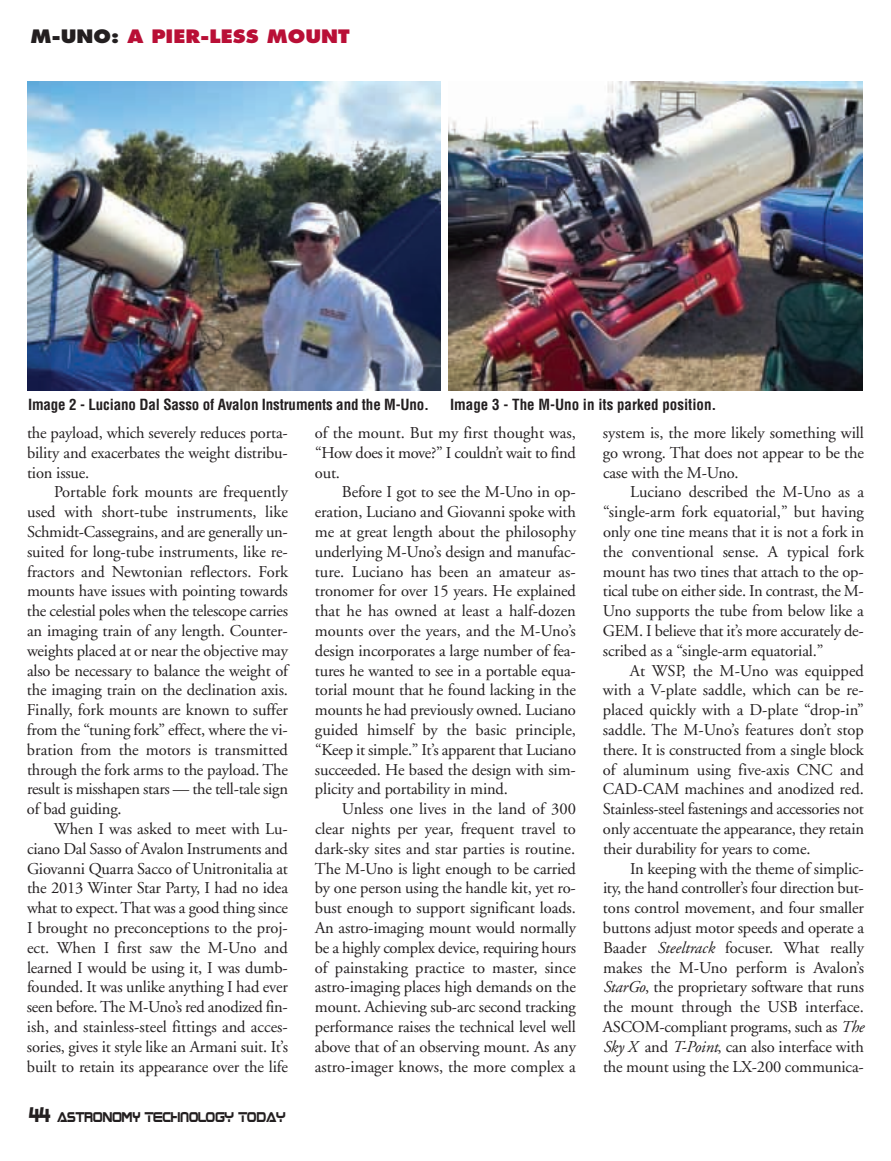
<style>
.page{position:relative;width:891px;height:1161px;background:#fff}
.page>*{position:absolute;margin:0;border:0;box-sizing:border-box;transform-origin:0 0}
.t1{font:800 18px "Futura";color:#b90f36;scale:1.08 1}
.t2{font:16.5px/19.8px "Adobe Garamond";letter-spacing:-.01em;color:#231f20;text-align:justify}
.t3{font:700 condensed 15px "Helvetica";letter-spacing:-.01em;color:#231f20}
.t4{font:11.4px "Boom Box";color:#231f20;scale:.9 1}
.s1{color:#231f20}
.s2{font-size:17.1px}
.s3{font-style:italic}
</style>
<div class="page">
<img style="left:27px;top:81px;width:414px;height:310px">
<img style="left:448px;top:81px;width:414px;height:310px">
<p class="t1" style="left:30px;top:28px;width:297px"><span class="s1">M-UNO:</span> A PIER-LESS MOUNT</p>
<p class="t3" style="left:28px;top:396px;width:403px">Image 2 - Luciano Dal Sasso of Avalon Instruments and the M-Uno.</p>
<p class="t3" style="left:450px;top:396px;width:268px">Image 3 - The M-Uno in its parked position.</p>
<p class="t2" style="left:27px;top:424px;width:262px">the payload, which severely reduces porta&shy;bility and exacerbates the weight distribu&shy;tion issue.</p>
<p class="t2" style="left:27px;top:484px;width:263px;text-indent:27px">Portable fork mounts are frequently used with short-tube instruments, like Schmidt-Cassegrains, and are generally un&shy;suited for long-tube instruments, like re&shy;fractors and Newtonian reflectors. Fork mounts have issues with pointing towards the celestial poles when the telescope carries an imaging train of any length. Counter&shy;weights placed at or near the objective may also be necessary to balance the weight of the imaging train on the declination axis.<br>Finally, fork mounts are known to suffer from the “tuning fork” effect, where the vi&shy;bration from the motors is transmitted through the fork arms to the payload. The result is misshapen stars — the tell-tale sign of bad guiding.</p>
<p class="t2" style="left:27px;top:820px;width:263px;text-indent:27px">When I was asked to meet with Lu&shy;ciano Dal Sasso of Avalon Instruments and Giovanni Quarra Sacco of Unitronitalia at the 2013 Winter Star Party, I had no idea what to expect. That was a good thing since I brought no preconceptions to the proj&shy;ect. When I first saw the M-Uno and learned I would be using it, I was dumb&shy;founded. It was unlike anything I had ever seen before. The M-Uno’s red anodized fin&shy;ish, and stainless-steel fittings and acces&shy;sories, gives it style like an Armani suit. It’s built to retain its appearance over the life</p>
<p class="t4" style="left:28px;top:1112px;width:287px"><span class="s2">44</span> ASTRONOMY TECHNOLOGY TODAY</p>
<p class="t2" style="left:315px;top:424px;width:263px">of the mount. But my first thought was, “How does it move?” I couldn’t wait to find out.</p>
<p class="t2" style="left:315px;top:484px;width:263px;text-indent:27px">Before I got to see the M-Uno in op&shy;eration, Luciano and Giovanni spoke with me at great length about the philosophy underlying M-Uno’s design and manufac&shy;ture. Luciano has been an amateur as&shy;tronomer for over 15 years. He explained that he has owned at least a half-dozen mounts over the years, and the M-Uno’s design incorporates a large number of fea&shy;tures he wanted to see in a portable equa&shy;torial mount that he found lacking in the mounts he had previously owned. Luciano guided himself by the basic principle, “Keep it simple.” It’s apparent that Luciano succeeded. He based the design with sim&shy;plicity and portability in mind.</p>
<p class="t2" style="left:315px;top:801px;width:263px;text-indent:27px">Unless one lives in the land of 300 clear nights per year, frequent travel to dark-sky sites and star parties is routine.<br>The M-Uno is light enough to be carried by one person using the handle kit, yet ro&shy;bust enough to support significant loads.<br>An astro-imaging mount would normally be a highly complex device, requiring hours of painstaking practice to master, since astro-imaging places high demands on the mount. Achieving sub-arc second tracking performance raises the technical level well above that of an observing mount. As any astro-imager knows, the more complex a</p>
<p class="t2" style="left:603px;top:424px;width:263px">system is, the more likely something will go wrong. That does not appear to be the case with the M-Uno.</p>
<p class="t2" style="left:603px;top:484px;width:263px;text-indent:27px">Luciano described the M-Uno as a “single-arm fork equatorial,” but having only one tine means that it is not a fork in the conventional sense. A typical fork mount has two tines that attach to the op&shy;tical tube on either side. In contrast, the M-Uno supports the tube from below like a GEM. I believe that it’s more accurately de&shy;scribed as a “single-arm equatorial.”</p>
<p class="t2" style="left:603px;top:662px;width:263px;text-indent:27px">At WSP, the M-Uno was equipped with a V-plate saddle, which can be re&shy;placed quickly with a D-plate “drop-in” saddle. The M-Uno’s features don’t stop there. It is constructed from a single block of aluminum using five-axis CNC and CAD-CAM machines and anodized red.<br>Stainless-steel fastenings and accessories not only accentuate the appearance, they retain their durability for years to come.</p>
<p class="t2" style="left:603px;top:860px;width:263px;text-indent:27px">In keeping with the theme of simplic&shy;ity, the hand controller’s four direction but&shy;tons control movement, and four smaller buttons adjust motor speeds and operate a Baader <span class="s3">Steeltrack</span> focuser. What really makes the M-Uno perform is Avalon’s <span class="s3">StarGo</span>, the proprietary software that runs the mount through the USB interface.<br>ASCOM-compliant programs, such as <span class="s3">The Sky X</span> and <span class="s3">T-Point</span>, can also interface with the mount using the LX-200 communica-</p>
</div>
